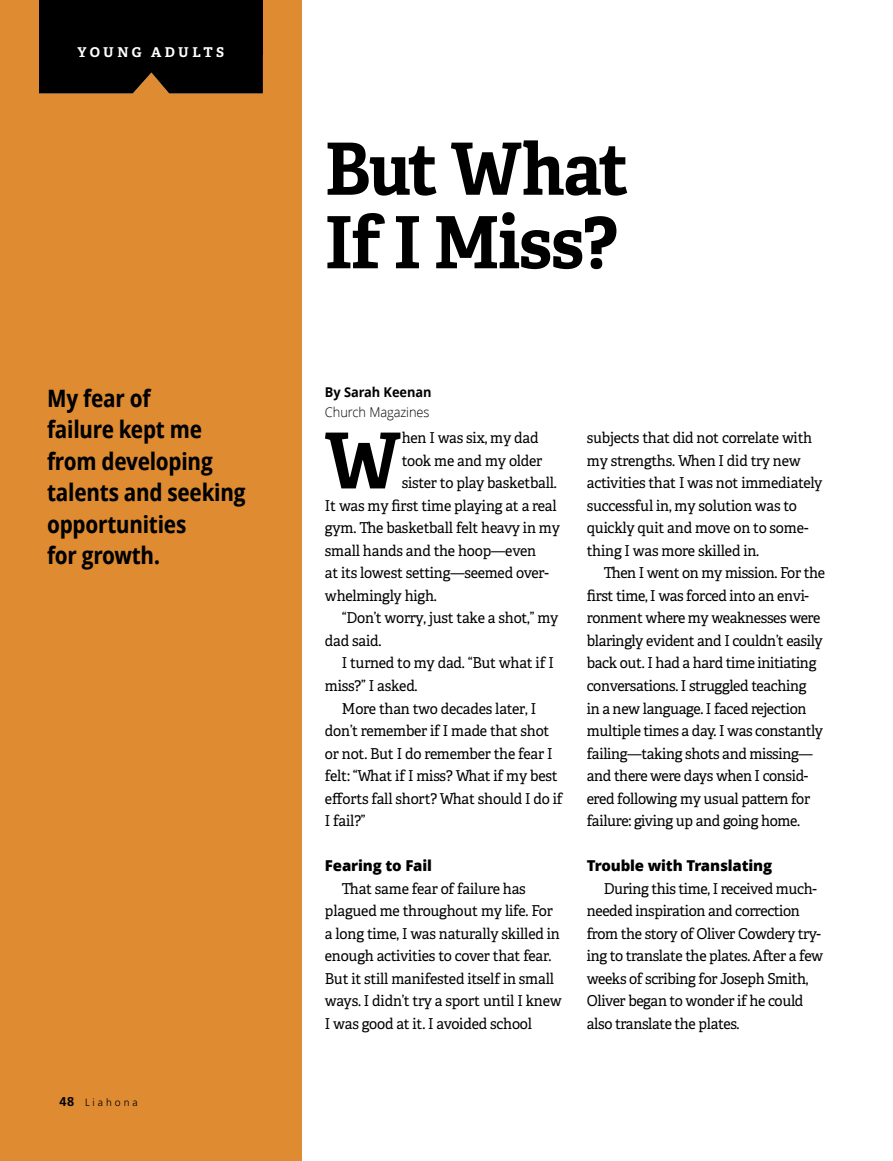
<style>
.page{position:relative;width:893px;height:1161px;background:#fff}
.page>*{position:absolute;margin:0;border:0;box-sizing:border-box;transform-origin:0 0}
.ARTCL_para_first{font:700 77.1px "Helam Slablds Lat";color:#000;scale:.95 1}
.ARTCL_title_YA{font:700 72px/73.5px "Helam Slablds Lat";letter-spacing:-.02em;color:#000;scale:.95 1}
.ARTCL_kicker_YA{font:700 24px/31.5px "Zoram Condlds Lat";letter-spacing:-.01em;color:#000;scale:.95 1}
.ARTCL_para{font:15px/22.5px "Helam Slablds Lat";letter-spacing:-.02em;color:#000;scale:.95 1}
.ARTCL_para_first-2{font:15px "Helam Slablds Lat";letter-spacing:-.015em;color:#000;scale:.95 1}
.TOPIC-1_title{font:800 15px "Zoramlds Lat";letter-spacing:-.01em;color:#000}
.ARTCL-BY_para{font:300 13.5px "Zoramlds Lat";letter-spacing:-.005em;color:#000;scale:.95 1}
.ARTCL-BY_para_first{font:700 13.5px "Zoramlds Lat";letter-spacing:-.005em;color:#000;scale:.95 1}
.ARTCL_seriesTitle{font:700 13.5px "Helam Slablds Lat";letter-spacing:.24em;color:#fff}
.Folio_L{font:300 10.5px "Frutigerlds Lat";letter-spacing:.28em;color:#000}
.s1{font-weight:700;font-size:12.75px}
</style>
<div class="page">
<div style="left:0;top:0;width:302px;height:1161px;background:#df8b31"></div>
<div style="left:39px;top:55px;width:224px;height:38px;background:#000"></div>
<div style="left:39px;top:0;width:224px;height:55px;background:#000"></div>
<p class="ARTCL_seriesTitle" style="left:78px;top:41px;width:148px">YOUNG ADULTS</p>
<p class="ARTCL_title_YA" style="left:325px;top:131px;width:321px">But What<br>If I Miss?</p>
<p class="ARTCL_kicker_YA" style="left:47px;top:383px;width:210px">My fear of<br>failure kept me from developing talents and seeking opportunities<br>for growth.</p>
<p class="ARTCL-BY_para_first" style="left:325px;top:382px;width:114px">By Sarah Keenan</p>
<p class="ARTCL-BY_para" style="left:325px;top:402px;width:112px">Church Magazines</p>
<p class="ARTCL_para_first" style="left:325px;top:398px;width:82px">W</p>
<p class="ARTCL_para_first-2" style="left:402px;top:426px;width:146px">hen I was six, my dad</p>
<p class="ARTCL_para_first-2" style="left:402px;top:449px;width:150px">took me and my older</p>
<p class="ARTCL_para_first-2" style="left:402px;top:471px;width:165px">sister to play basketball.</p>
<p class="ARTCL_para_first-2" style="left:325px;top:494px;width:245px">It was my first time playing at a real</p>
<p class="ARTCL_para_first-2" style="left:325px;top:516px;width:249px">gym. The basketball felt heavy in my</p>
<p class="ARTCL_para_first-2" style="left:325px;top:539px;width:224px">small hands and the hoop—even</p>
<p class="ARTCL_para_first-2" style="left:325px;top:561px;width:237px">at its lowest setting—seemed over-</p>
<p class="ARTCL_para_first-2" style="left:325px;top:584px;width:119px">whelmingly high.</p>
<p class="ARTCL_para" style="left:325px;top:607px;width:247px;text-indent:17px">“Don’t worry, just take a shot,” my dad said.</p>
<p class="ARTCL_para" style="left:325px;top:652px;width:242px;text-indent:17px">I turned to my dad. “But what if I miss?” I asked.</p>
<p class="ARTCL_para" style="left:325px;top:697px;width:252px;text-indent:17px">More than two decades later, I don’t remember if I made that shot or not. But I do remember the fear I felt: “What if I miss? What if my best efforts fall short? What should I do if<br>I fail?”</p>
<p class="TOPIC-1_title" style="left:325px;top:854px;width:109px">Fearing to Fail</p>
<p class="ARTCL_para" style="left:325px;top:877px;width:251px;text-indent:17px">That same fear of failure has plagued me throughout my life. For a long time, I was naturally skilled in enough activities to cover that fear.<br>But it still manifested itself in small ways. I didn’t try a sport until I knew I was good at it. I avoided school</p>
<p class="ARTCL_para" style="left:587px;top:427px;width:250px">subjects that did not correlate with my strengths. When I did try new activities that I was not immediately successful in, my solution was to quickly quit and move on to some&shy;thing I was more skilled in.</p>
<p class="ARTCL_para" style="left:587px;top:562px;width:252px;text-indent:17px">Then I went on my mission. For the first time, I was forced into an envi&shy;ronment where my weaknesses were blaringly evident and I couldn’t easily back out. I had a hard time initiating conversations. I struggled teaching<br>in a new language. I faced rejection multiple times a day. I was constantly failing—taking shots and missing— and there were days when I consid&shy;ered following my usual pattern for failure: giving up and going home.</p>
<p class="TOPIC-1_title" style="left:587px;top:854px;width:187px">Trouble with Translating</p>
<p class="ARTCL_para" style="left:587px;top:877px;width:250px;text-indent:17px">During this time, I received much&shy;needed inspiration and correction from the story of Oliver Cowdery try&shy;ing to translate the plates. After a few weeks of scribing for Joseph Smith, Oliver began to wonder if he could also translate the plates.</p>
<p class="Folio_L" style="left:60px;top:1094px;width:80px"><span class="s1">48</span> Liahona</p>
</div>
